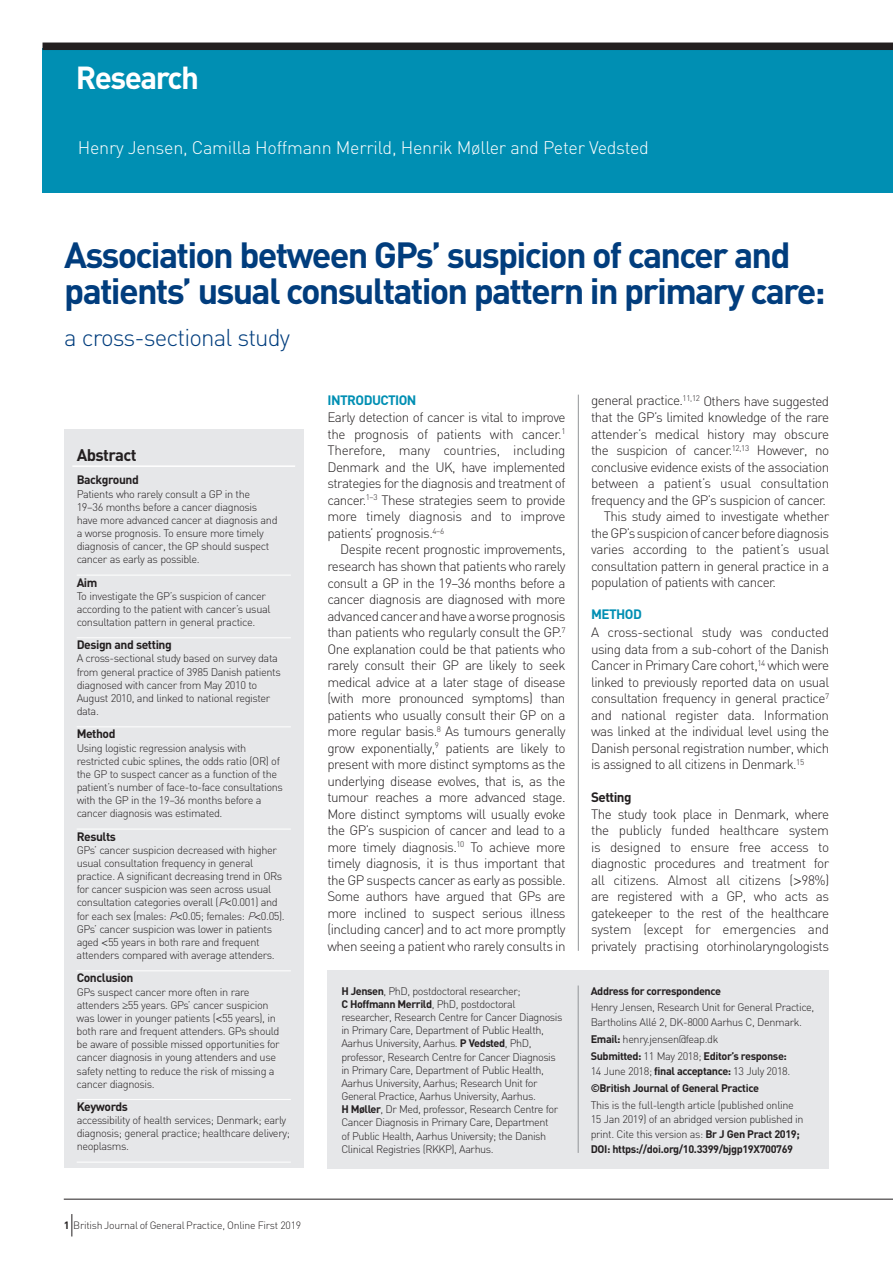
<style>
.page{position:relative;width:893px;height:1263px;background:#fff}
.page>*{position:absolute;margin:0;border:0;box-sizing:border-box;transform-origin:0 0}
.t1{font:700 36px/36px "DIN";letter-spacing:-.05em;color:#013d7d}
.t2{font:700 31.5px "DIN";letter-spacing:-.05em;color:#fff}
.t3{font:300 24px "DIN";letter-spacing:-.035em;color:#013d7d}
.t4{font:300 18px "DIN";letter-spacing:-.015em;color:#fff}
.t5{font:700 16.65px "DIN";letter-spacing:-.035em;color:#231f20}
.t6{font:300 13.5px/16.5px "DIN";letter-spacing:-.04em;color:#231f20;text-align:justify}
.t7{font:700 13.5px "DIN";letter-spacing:-.04em;color:#008fb3}
.t8{font:700 13.5px "DIN";letter-spacing:-.04em;color:#231f20}
.t9{font:700 12.15px "DIN";letter-spacing:-.035em;color:#231f20}
.t10{font:300 10.95px/13.2px "DIN";letter-spacing:-.035em;color:#231f20}
.t11{font:300 10.8px/13.2px "DIN";letter-spacing:-.04em;color:#231f20}
.t12{font:700 10.8px/17px "DIN";letter-spacing:-.035em;color:#231f20}
.t13{font:300 10.5px "DIN";letter-spacing:-.025em;color:#231f20}
.s1{font-style:italic}
.s2{font-family:"Helvetica"}
.s3{font-weight:700}
.s4{font-weight:300}
</style>
<div class="page">
<div style="left:43px;top:48px;width:850px;height:144px;background:#008fb3"></div>
<div style="left:43px;top:43px;width:850px;height:7px;background:#231f20"></div>
<div style="left:64px;top:429px;width:240px;height:739px;background:#e6e7e9"></div>
<hr style="left:72px;top:465px;width:223px;height:2px;background:#fff">
<hr style="left:77px;top:575px;width:214px;height:1px;background:#fff">
<hr style="left:77px;top:637px;width:214px;height:1px;background:#fff">
<hr style="left:77px;top:726px;width:214px;height:1px;background:#fff">
<hr style="left:77px;top:829px;width:214px;height:1px;background:#fff">
<hr style="left:77px;top:970px;width:214px;height:1px;background:#fff">
<hr style="left:77px;top:1099px;width:214px;height:1px;background:#fff">
<hr style="left:77px;top:1162px;width:214px;height:1px;background:#fff">
<hr style="left:578px;top:395px;width:1px;height:556px;background:#939598">
<div style="left:327px;top:970px;width:502px;height:198px;background:#e6e7e9"></div>
<hr style="left:578px;top:985px;width:1px;height:168px;background:#939598">
<hr style="left:64px;top:1199px;width:829px;height:1px;background:#231f20">
<svg style="left:71px;top:1214px;width:1px;height:22px"></svg>
<h2 class="t2" style="left:76px;top:57px;width:125px">Research</h2>
<h3 class="t4" style="left:78px;top:137px;width:573px">Henry Jensen, Camilla Hoffmann Merrild, Henrik Møller and Peter Vedsted</h3>
<h1 class="t1" style="left:64px;top:235px;width:763px">Association between GPs’ suspicion of cancer and patients’ usual consultation pattern in primary care:</h1>
<h3 class="t3" style="left:64px;top:323px;width:227px">a cross-sectional study</h3>
<p class="t5" style="left:77px;top:444px;width:62px">Abstract</p>
<p class="t9" style="left:77px;top:472px;width:64px">Background</p>
<p class="t10" style="left:77px;top:487px;width:202px">Patients who rarely consult a GP in the 19–36 months before a cancer diagnosis have more advanced cancer at diagnosis and a worse prognosis. To ensure more timely diagnosis of cancer, the GP should suspect cancer as early as possible.</p>
<p class="t9" style="left:77px;top:574px;width:22px">Aim</p>
<p class="t10" style="left:77px;top:589px;width:195px">To investigate the GP’s suspicion of cancer according to the patient with cancer’s usual consultation pattern in general practice.</p>
<p class="t9" style="left:77px;top:637px;width:97px">Design and setting</p>
<p class="t10" style="left:77px;top:652px;width:206px">A cross-sectional study based on survey data from general practice of 3985 Danish patients diagnosed with cancer from May 2010 to August 2010, and linked to national register data.</p>
<p class="t9" style="left:77px;top:726px;width:40px">Method</p>
<p class="t10" style="left:77px;top:741px;width:208px">Using logistic regression analysis with restricted cubic splines, the odds ratio (OR) of the GP to suspect cancer as a function of the patient’s number of face-to-face consultations with the GP in the 19–36 months before a cancer diagnosis was estimated.</p>
<p class="t9" style="left:77px;top:828px;width:41px">Results</p>
<p class="t10" style="left:77px;top:843px;width:210px">GPs’ cancer suspicion decreased with higher usual consultation frequency in general practice. A significant decreasing trend in ORs for cancer suspicion was seen across usual consultation categories overall (<span class="s1">P</span><span class="s2">&lt;</span>0.001) and for each sex (males: <span class="s1">P</span><span class="s2">&lt;</span>0.05; females: <span class="s1">P</span><span class="s2">&lt;</span>0.05).<br>GPs’ cancer suspicion was lower in patients aged <span class="s2">&lt;</span>55 years in both rare and frequent attenders compared with average attenders.</p>
<p class="t9" style="left:77px;top:970px;width:58px">Conclusion</p>
<p class="t10" style="left:77px;top:985px;width:205px">GPs suspect cancer more often in rare attenders <span class="s2">≥</span>55 years. GPs’ cancer suspicion was lower in younger patients (<span class="s2">&lt;</span>55 years), in both rare and frequent attenders. GPs should be aware of possible missed opportunities for cancer diagnosis in young attenders and use safety netting to reduce the risk of missing a cancer diagnosis.</p>
<p class="t9" style="left:77px;top:1098px;width:53px">Keywords</p>
<p class="t10" style="left:77px;top:1113px;width:215px">accessibility of health services; Denmark; early diagnosis; general practice; healthcare delivery; neoplasms.</p>
<p class="t13" style="left:64px;top:1218px;width:239px"><span class="s3">1</span> British Journal of General Practice, Online First 2019</p>
<p class="t7" style="left:327px;top:391px;width:91px">INTRODUCTION</p>
<p class="t6" style="left:327px;top:409px;width:240px">Early detection of cancer is vital to improve the prognosis of patients with cancer.<sup>1<br></sup>Therefore, many countries, including Denmark and the UK, have implemented strategies for the diagnosis and treatment of cancer.<sup>1–3</sup> These strategies seem to provide more timely diagnosis and to improve patients’ prognosis.<sup>4–6</sup></p>
<p class="t6" style="left:327px;top:541px;width:240px;text-indent:13px">Despite recent prognostic improvements, research has shown that patients who rarely consult a GP in the 19–36 months before a cancer diagnosis are diagnosed with more advanced cancer and have a worse prognosis than patients who regularly consult the GP.<sup>7<br></sup>One explanation could be that patients who rarely consult their GP are likely to seek medical advice at a later stage of disease (with more pronounced symptoms) than patients who usually consult their GP on a more regular basis.<sup>8</sup> As tumours generally grow exponentially,<sup>9</sup> patients are likely to present with more distinct symptoms as the underlying disease evolves, that is, as the tumour reaches a more advanced stage.<br>More distinct symptoms will usually evoke the GP’s suspicion of cancer and lead to a more timely diagnosis.<sup>10</sup> To achieve more timely diagnosis, it is thus important that the GP suspects cancer as early as possible.<br>Some authors have argued that GPs are more inclined to suspect serious illness (including cancer) and to act more promptly when seeing a patient who rarely consults in</p>
<p class="t6" style="left:591px;top:392px;width:240px">general practice.<sup>11,12</sup> Others have suggested</p>
<p class="t6" style="left:591px;top:409px;width:240px">that the GP’s limited knowledge of the rare</p>
<p class="t6" style="left:591px;top:425px;width:240px">attender’s medical history may obscure</p>
<p class="t6" style="left:591px;top:442px;width:240px">the suspicion of cancer.<sup>12,13</sup> However, no</p>
<p class="t6" style="left:591px;top:458px;width:240px">conclusive evidence exists of the association</p>
<p class="t6" style="left:591px;top:475px;width:240px">between a patient’s usual consultation</p>
<p class="t6" style="left:591px;top:491px;width:237px">frequency and the GP’s suspicion of cancer.</p>
<p class="t6" style="left:604px;top:508px;width:227px">This study aimed to investigate whether</p>
<p class="t6" style="left:591px;top:524px;width:240px">the GP’s suspicion of cancer before diagnosis</p>
<p class="t6" style="left:591px;top:541px;width:240px">varies according to the patient’s usual</p>
<p class="t6" style="left:591px;top:557px;width:240px">consultation pattern in general practice in a</p>
<p class="t6" style="left:591px;top:574px;width:187px">population of patients with cancer.</p>
<p class="t7" style="left:591px;top:605px;width:52px">METHOD</p>
<p class="t6" style="left:591px;top:624px;width:240px">A cross-sectional study was conducted using data from a sub-cohort of the Danish Cancer in Primary Care cohort,<sup>14</sup> which were linked to previously reported data on usual consultation frequency in general practice<sup>7 </sup>and national register data. Information was linked at the individual level using the Danish personal registration number, which is assigned to all citizens in Denmark.<sup>15</sup></p>
<p class="t8" style="left:591px;top:788px;width:42px">Setting</p>
<p class="t6" style="left:591px;top:805px;width:240px">The study took place in Denmark, where the publicly funded healthcare system is designed to ensure free access to diagnostic procedures and treatment for all citizens. Almost all citizens (<span class="s2">&gt;</span>98%) are registered with a GP, who acts as gatekeeper to the rest of the healthcare system (except for emergencies and privately practising otorhinolaryngologists</p>
<p class="t11" style="left:341px;top:984px;width:223px"><span class="s3">H Jensen</span>, PhD, postdoctoral researcher;<br><span class="s3">C Hoffmann Merrild</span>, PhD, postdoctoral researcher, Research Centre for Cancer Diagnosis in Primary Care, Department of Public Health, Aarhus University, Aarhus. <span class="s3">P Vedsted</span>, PhD, professor, Research Centre for Cancer Diagnosis in Primary Care, Department of Public Health, Aarhus University, Aarhus; Research Unit for General Practice, Aarhus University, Aarhus.<br><span class="s3">H Møller</span>, Dr Med, professor, Research Centre for Cancer Diagnosis in Primary Care, Department<br>of Public Health, Aarhus University; the Danish Clinical Registries (RKKP), Aarhus.</p>
<p class="t12" style="left:591px;top:982px;width:132px">Address for correspondence</p>
<p class="t11" style="left:591px;top:1000px;width:225px;line-height:14.7px">Henry Jensen, Research Unit for General Practice,<br>Bartholins Allé 2, DK-8000 Aarhus C, Denmark.</p>
<p class="t12" style="left:591px;top:1030px;width:198px">Email: <span class="s4">henry.jensen@feap.dk<br></span>Submitted: <span class="s4">11 May 2018;</span> Editor’s response:</p>
<p class="t12" style="left:591px;top:1062px;width:201px"><span class="s4">14 June 2018;</span> final acceptance: <span class="s4">13 July 2018. </span>©British Journal of General Practice</p>
<p class="t11" style="left:591px;top:1097px;width:214px;line-height:14.7px">This is the full-length article (published online 15 Jan 2019) of an abridged version published in print. Cite this version as: <span class="s3">Br J Gen Pract 2019; DOI: https://doi.org/10.3399/bjgp19X700769</span></p>
</div>
